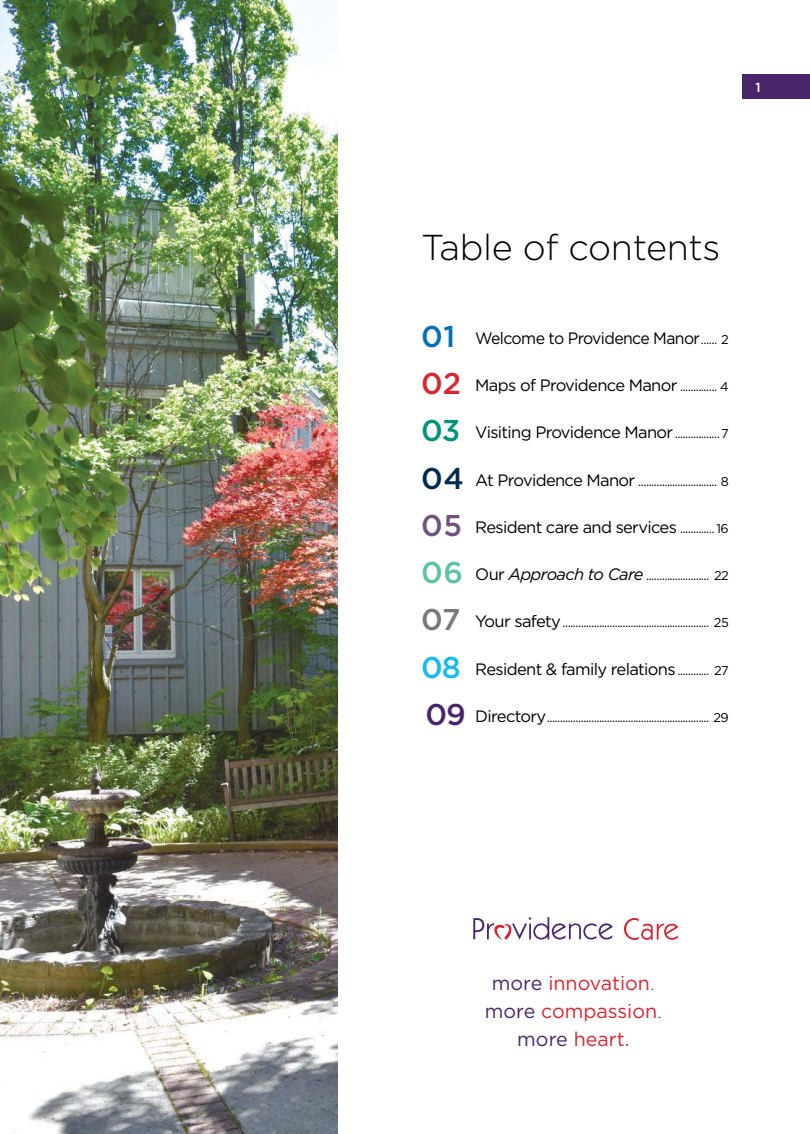
<style>
.page{position:relative;width:810px;height:1134px;background:#fff}
.page>*{position:absolute;margin:0;border:0;box-sizing:border-box;transform-origin:0 0}
.t1{font:300 36px "Gotham";letter-spacing:-.01em;color:#000}
.t2{font:500 30px "Gotham";color:#14bdef}
.t3{font:19.65px/27.6px "Gotham";color:#d82631;text-align:center}
.t4{font:16.5px "Gotham";letter-spacing:-.04em;color:#000}
.t5{font:16.5px "Gotham";letter-spacing:-.04em;color:#000;scale:.96 1}
.t6{font:500 13.2px "Gotham";color:#fff}
.t7{font:12.75px "Gotham";color:#000}
.s1{font-weight:500;font-size:30px;color:#006fb9}
.s2{font-size:12.75px}
.s3{font-weight:500;font-size:30px;color:#d82631}
.s4{font-weight:500;font-size:30px;color:#00927c}
.s5{font-weight:500;font-size:30px;color:#002a4e}
.s6{font-size:16.5px}
.s7{font-weight:500;font-size:30px;color:#70537c}
.s8{font-weight:500;font-size:30px;color:#5ec2a4}
.s9{font-style:italic;font-size:16.5px}
.s10{font-weight:500;font-size:30px;color:#76787a}
.s11{font-weight:500;font-size:30px;color:#49266c}
.s12{color:#49266c}
.s13{font-size:11.85px}
</style>
<div class="page">
<img style="left:0;top:0;width:338px;height:1134px">
<div style="left:743px;top:75px;width:67px;height:24px;background:#49266c"></div>
<svg style="left:473px;top:917px;width:140px;height:23px"></svg>
<svg style="left:624px;top:918px;width:54px;height:22px"></svg>
<p class="t6" style="left:756px;top:81px;width:7px">1</p>
<h1 class="t1" style="left:421px;top:231px;width:301px">Table of contents</h1>
<p class="t5" style="left:421px;top:331px;width:322px"><span class="s1">01</span> Welcome to Providence Manor <span class="s2">...... 2</span></p>
<p class="t4" style="left:421px;top:378px;width:309px"><span class="s3">02</span> Maps of Providence Manor <span class="s2">.............. 4</span></p>
<p class="t4" style="left:421px;top:425px;width:309px"><span class="s4">03</span> Visiting Providence Manor <span class="s2">.................7</span></p>
<p class="t7" style="left:421px;top:475px;width:309px"><span class="s5">04</span> <span class="s6">At Providence Manor</span> .............................. 8</p>
<p class="t4" style="left:421px;top:520px;width:309px"><span class="s7">05</span> Resident care and services <span class="s2">............. 16</span></p>
<p class="t7" style="left:421px;top:570px;width:309px"><span class="s8">06</span> <span class="s6">Our</span> <span class="s9">Approach to Care</span> ........................ 22</p>
<p class="t7" style="left:421px;top:617px;width:309px"><span class="s10">07</span> <span class="s6">Your safety</span> ........................................................ 25</p>
<h2 class="t2" style="left:421px;top:654px;width:41px">08</h2>
<p class="t4" style="left:475px;top:661px;width:255px">Resident &amp; family relations <span class="s2">............ 27</span></p>
<p class="t7" style="left:426px;top:712px;width:305px"><span class="s11">09</span> <span class="s6">Directory</span> .............................................................. 29</p>
<h3 class="t3" style="left:485px;top:971px;width:179px"><span class="s12">more</span> innovation<span class="s13">. </span><span class="s12">more</span> compassion<span class="s13">. </span><span class="s12">more</span> heart.</h3>
</div>
